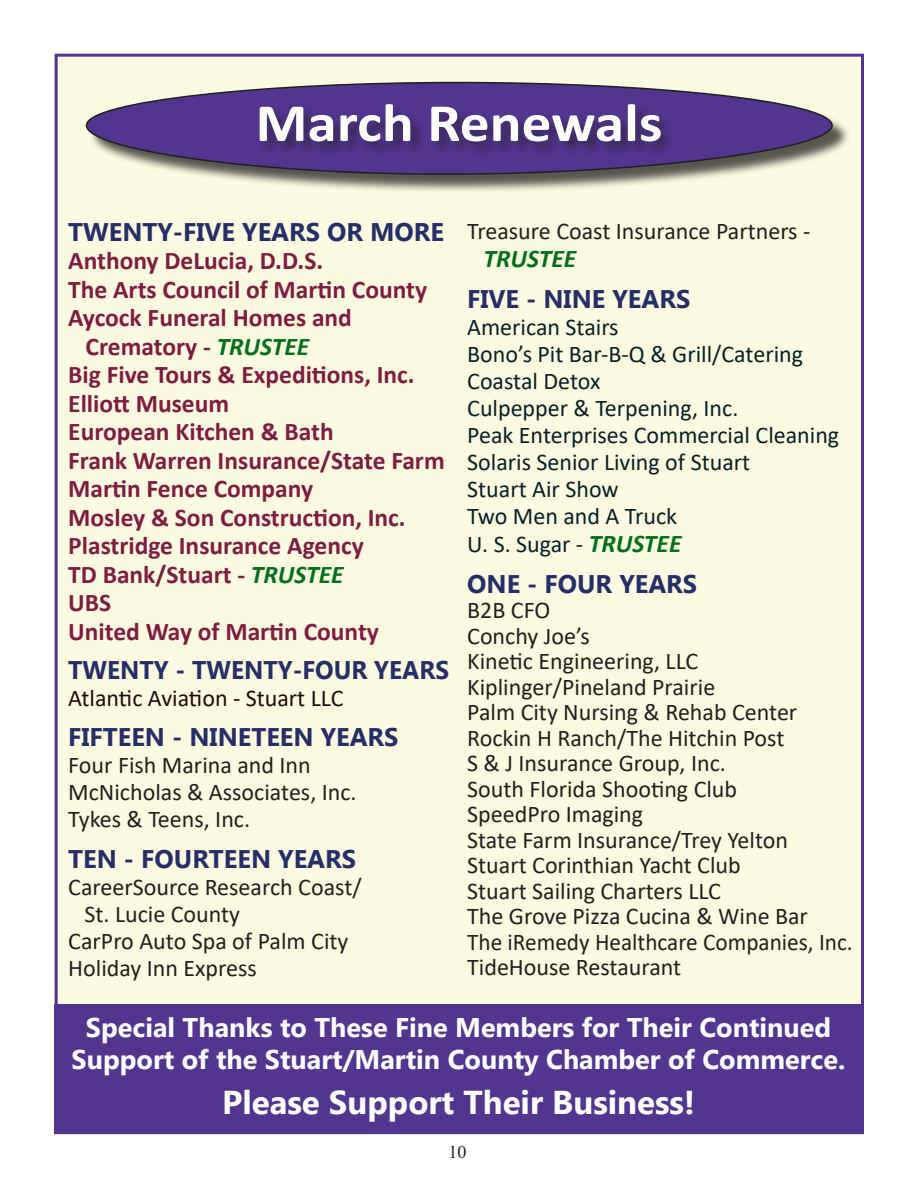
<style>
.page{position:relative;width:918px;height:1188px;background:#fff}
.page>*{position:absolute;margin:0;border:0;box-sizing:border-box;transform-origin:0 0}
.t1{font:700 54px "Calibri";color:#fff;scale:1.1 1}
.t2{font:700 33px "Microsoft Tai Le";color:#fff}
.t3{font:700 27px/31.5px "Microsoft Tai Le";color:#fff;text-align:center}
.t4{font:700 25.5px "Calibri";color:#7f1d40}
.t5{font:700 25.5px "Microsoft Tai Le";color:#262e68}
.t6{font:700 25.5px "Microsoft Tai Le";color:#262e68;scale:.96 1}
.t7{font:italic 700 25.5px "Calibri";color:#006e1b}
.t8{font:24px/25.5px "Calibri";color:#231f20}
.t9{font:24px/27.2px "Calibri";color:#072127}
.t10{font:24px "Calibri";color:#210a0d}
.t11{font:18px "Times New Roman";color:#231f20}
.s1{font-style:italic;color:#006e1b}
.s2{font-weight:700;font-style:italic;font-size:25.5px;color:#006e1b}
</style>
<div class="page">
<div style="left:54px;top:56px;width:809px;height:1078px;background:#fcfbe1"></div>
<div style="left:89px;top:84px;width:762px;height:110px;background:#231f20;opacity:.75"></div>
<svg style="left:85px;top:81px;width:749px;height:95px"></svg>
<div style="left:259px;top:103px;width:417px;height:54px;background:#231f20;opacity:.5"></div>
<div style="left:54px;top:1004px;width:808px;height:130px;background:#51358f"></div>
<h1 class="t1" style="left:256px;top:104px;width:371px">March Renewals</h1>
<p class="t5" style="left:68px;top:222px;width:377px">TWENTY-FIVE YEARS OR MORE</p>
<p class="t4" style="left:68px;top:252px;width:256px">Anthony DeLucia, D.D.S.</p>
<p class="t4" style="left:68px;top:271px;width:360px">The Arts Council of Martin County</p>
<p class="t4" style="left:68px;top:309px;width:285px">Aycock Funeral Homes and</p>
<p class="t4" style="left:86px;top:338px;width:225px">Crematory - <span class="s1">TRUSTEE</span></p>
<p class="t4" style="left:68px;top:357px;width:348px">Big Five Tours &amp; Expeditions, Inc.</p>
<p class="t4" style="left:68px;top:385px;width:162px">Elliott Museum</p>
<p class="t4" style="left:68px;top:423px;width:267px">European Kitchen &amp; Bath</p>
<p class="t4" style="left:68px;top:442px;width:378px">Frank Warren Insurance/State Farm</p>
<p class="t4" style="left:68px;top:471px;width:246px">Martin Fence Company</p>
<p class="t4" style="left:68px;top:499px;width:339px">Mosley &amp; Son Construction, Inc.</p>
<p class="t4" style="left:68px;top:528px;width:297px">Plastridge Insurance Agency</p>
<p class="t4" style="left:68px;top:556px;width:277px">TD Bank/Stuart - <span class="s1">TRUSTEE</span></p>
<p class="t4" style="left:68px;top:594px;width:45px">UBS</p>
<p class="t4" style="left:68px;top:613px;width:312px">United Way of Martin County</p>
<p class="t6" style="left:68px;top:660px;width:398px">TWENTY - TWENTY-FOUR YEARS</p>
<p class="t10" style="left:68px;top:681px;width:277px">Atlantic Aviation - Stuart LLC</p>
<p class="t5" style="left:68px;top:727px;width:332px">FIFTEEN - NINETEEN YEARS</p>
<p class="t8" style="left:68px;top:753px;width:290px;line-height:27px">Four Fish Marina and Inn<br>McNicholas &amp; Associates, Inc.<br>Tykes &amp; Teens, Inc.</p>
<p class="t5" style="left:68px;top:849px;width:289px">TEN - FOURTEEN YEARS</p>
<p class="t8" style="left:68px;top:876px;width:295px">CareerSource Research Coast/</p>
<p class="t8" style="left:85px;top:903px;width:157px">St. Lucie County</p>
<p class="t8" style="left:68px;top:930px;width:282px">CarPro Auto Spa of Palm City</p>
<p class="t8" style="left:68px;top:957px;width:190px">Holiday Inn Express</p>
<p class="t8" style="left:467px;top:220px;width:345px">Treasure Coast Insurance Partners -</p>
<p class="t7" style="left:483px;top:244px;width:94px">TRUSTEE</p>
<p class="t5" style="left:467px;top:289px;width:225px">FIVE - NINE YEARS</p>
<p class="t9" style="left:467px;top:315px;width:374px">American Stairs<br>Bono’s Pit Bar-B-Q &amp; Grill/Catering<br>Coastal Detox<br>Culpepper &amp; Terpening, Inc.<br>Peak Enterprises Commercial Cleaning<br>Solaris Senior Living of Stuart<br>Stuart Air Show<br>Two Men and A Truck<br>U. S. Sugar - <span class="s2">TRUSTEE</span></p>
<p class="t5" style="left:467px;top:574px;width:232px">ONE - FOUR YEARS</p>
<p class="t8" style="left:467px;top:599px;width:387px">B2B CFO<br>Conchy Joe’s<br>Kinetic Engineering, LLC<br>Kiplinger/Pineland Prairie<br>Palm City Nursing &amp; Rehab Center<br>Rockin H Ranch/The Hitchin Post<br>S &amp; J Insurance Group, Inc.<br>South Florida Shooting Club<br>SpeedPro Imaging<br>State Farm Insurance/Trey Yelton<br>Stuart Corinthian Yacht Club<br>Stuart Sailing Charters LLC<br>The Grove Pizza Cucina &amp; Wine Bar<br>The iRemedy Healthcare Companies, Inc.<br>TideHouse Restaurant</p>
<p class="t3" style="left:72px;top:1014px;width:775px">Special Thanks to These Fine Members for Their Continued<br>Support of the Stuart/Martin County Chamber of Commerce.</p>
<h2 class="t2" style="left:222px;top:1089px;width:474px">Please Support Their Business!</h2>
<p class="t11" style="left:448px;top:1142px;width:19px">10</p>
</div>
